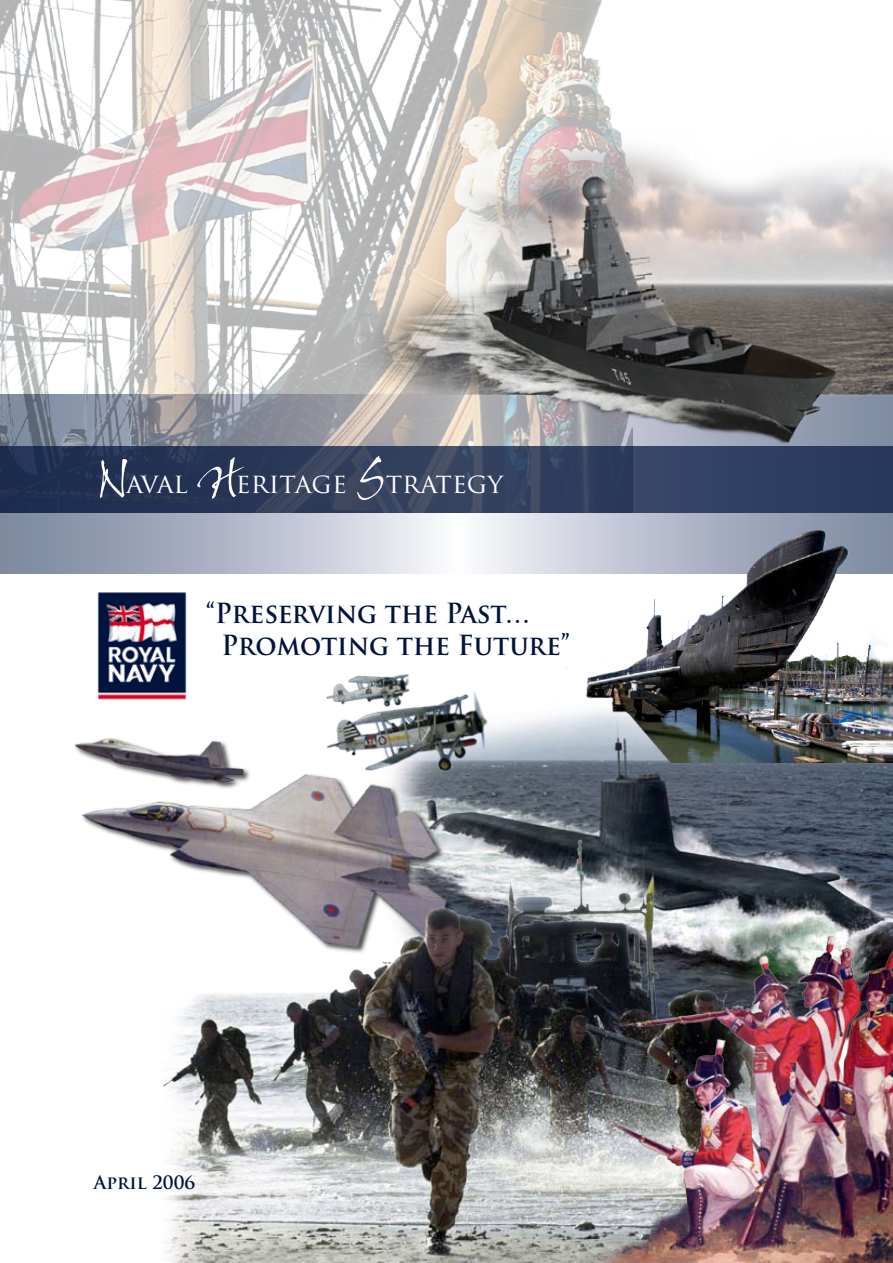
<style>
.page{position:relative;width:893px;height:1263px;background:#fff}
.page>*{position:absolute;margin:0;border:0;box-sizing:border-box;transform-origin:0 0}
.t1{font:60px "Bergell Plain";color:#fff}
.t2{font:700 27px/32.4px "Trajan Pro";color:#00143d;scale:.95 1}
.t3{font:27px "Trajan Pro";color:#fff}
.t4{font:700 18px "Trajan Pro";color:#00143d}
.s1{font-family:"Bergell Plain";font-size:57px}
</style>
<div class="page">
<img style="left:506px;top:720px;width:387px;height:123px">
<svg style="left:0;top:513px;width:544px;height:60px;background:#b9becd"></svg>
<img style="left:0;top:0;width:617px;height:446px">
<svg style="left:0;top:446px;width:357px;height:67px;background:#273555"></svg>
<img style="left:97px;top:592px;width:90px;height:104px">
<img style="left:357px;top:130px;width:536px;height:397px">
<img style="left:544px;top:498px;width:349px;height:264px">
<img style="left:329px;top:674px;width:190px;height:131px">
<img style="left:74px;top:696px;width:432px;height:154px">
<img style="left:161px;top:830px;width:656px;height:433px">
<img style="left:584px;top:843px;width:309px;height:420px">
<p class="t3" style="left:236px;top:466px;width:269px">ERITAGE <span class="s1">S</span>TRATEGY</p>
<p class="t3" style="left:98px;top:466px;width:91px"><span class="s1">N</span>AVAL</p>
<h1 class="t1" style="left:199px;top:441px;width:46px">H</h1>
<p class="t2" style="left:221px;top:597px;width:368px;text-indent:-15px">“Preserving the Past…<br>Promoting the Future”</p>
<p class="t4" style="left:94px;top:1171px;width:103px">April 2006</p>
</div>
